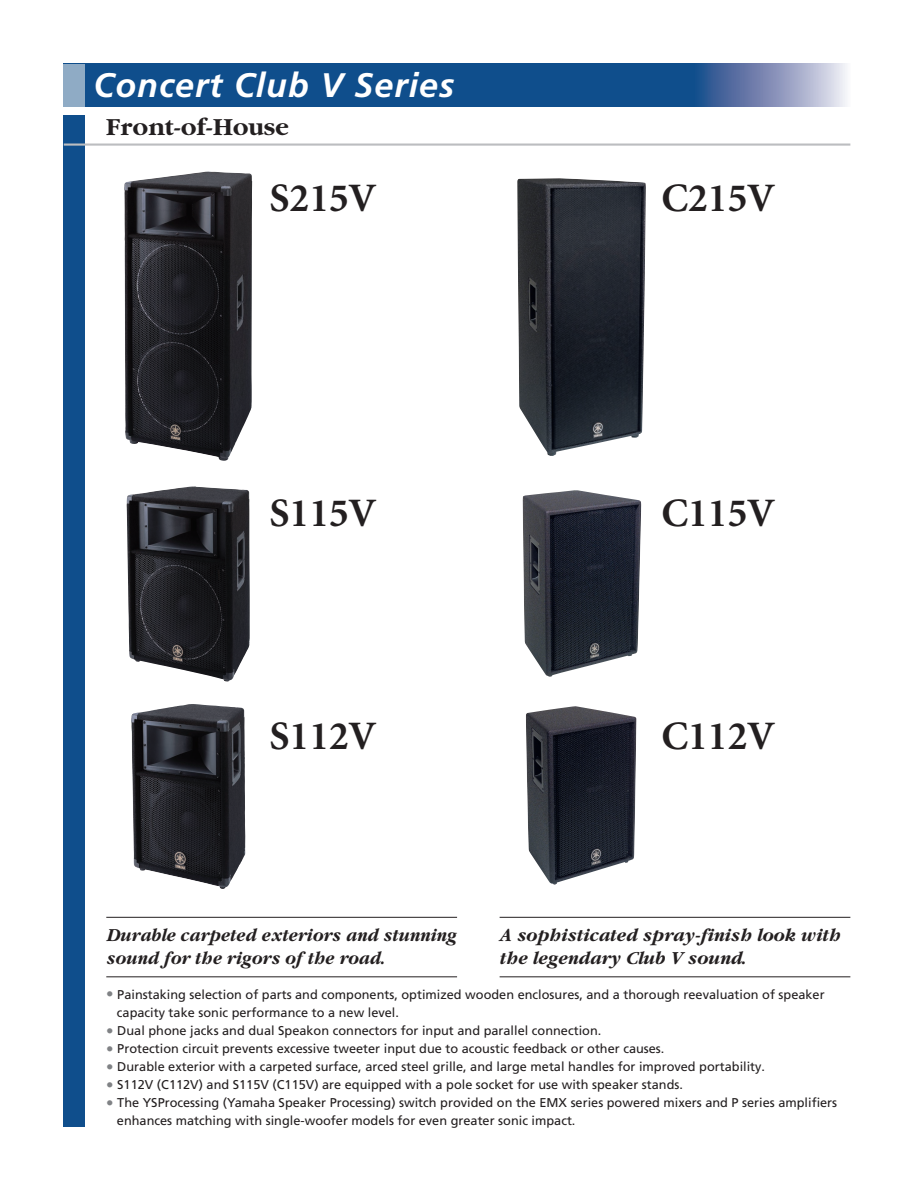
<style>
.page{position:relative;width:918px;height:1188px;background:#fff}
.page>*{position:absolute;margin:0;border:0;box-sizing:border-box;transform-origin:0 0}
.t1{font:700 40.35px "Minion";color:#231f20}
.t2{font:italic 700 34.05px "Frutiger";letter-spacing:.03em;color:#fff}
.t3{font:700 25.5px "Garamond";color:#231f20}
.t4{font:italic 700 19.2px/23.4px "Garamond";color:#231f20;scale:.93 1}
.t5{font:italic 700 19.2px/23.4px "Garamond";color:#231f20}
.t6{font:12.75px/18.1px "Frutiger";color:#231f20}
.s1{font-size:14.85px;color:#808285}
</style>
<div class="page">
<svg style="left:85px;top:64px;width:762px;height:42px;background:#265b95"></svg>
<div style="left:64px;top:115px;width:21px;height:1012px;background:#0f4e8c"></div>
<hr style="left:106px;top:977px;width:351px;height:1px;background:#231f20">
<hr style="left:106px;top:917px;width:351px;height:1px;background:#231f20">
<img style="left:517px;top:178px;width:129px;height:278px">
<img style="left:523px;top:490px;width:118px;height:187px">
<img style="left:526px;top:706px;width:110px;height:179px">
<hr style="left:500px;top:977px;width:350px;height:1px;background:#231f20">
<hr style="left:500px;top:917px;width:350px;height:1px;background:#231f20">
<div style="left:64px;top:64px;width:21px;height:42px;background:#8fabc5"></div>
<img style="left:124px;top:172px;width:128px;height:289px">
<img style="left:127px;top:486px;width:123px;height:196px">
<img style="left:131px;top:704px;width:114px;height:185px">
<hr style="left:64px;top:144px;width:786px;height:2px;background:#bcbdc0">
<h2 class="t2" style="left:94px;top:65px;width:362px">Concert Club V Series</h2>
<h3 class="t3" style="left:106px;top:114px;width:184px">Front-of-House</h3>
<h1 class="t1" style="left:270px;top:177px;width:108px">S215V</h1>
<h1 class="t1" style="left:661px;top:177px;width:115px">C215V</h1>
<h1 class="t1" style="left:270px;top:492px;width:108px">S115V</h1>
<h1 class="t1" style="left:661px;top:492px;width:115px">C115V</h1>
<h1 class="t1" style="left:270px;top:716px;width:108px">S112V</h1>
<h1 class="t1" style="left:661px;top:716px;width:115px">C112V</h1>
<h3 class="t4" style="left:106px;top:923px;width:378px">Durable carpeted exteriors and stunning sound for the rigors of the road.</h3>
<h3 class="t5" style="left:500px;top:923px;width:342px">A sophisticated spray-finish look with the legendary Club V sound.</h3>
<p class="t6" style="left:117px;top:985px;width:709px;text-indent:-11px"><span class="s1">•</span> Painstaking selection of parts and components, optimized wooden enclosures, and a thorough reevaluation of speaker capacity take sonic performance to a new level.</p>
<p class="t6" style="left:106px;top:1021px;width:497px"><span class="s1">•</span> Dual phone jacks and dual Speakon connectors for input and parallel connection.</p>
<p class="t6" style="left:106px;top:1039px;width:560px"><span class="s1">•</span> Protection circuit prevents excessive tweeter input due to acoustic feedback or other causes.</p>
<p class="t6" style="left:106px;top:1058px;width:660px"><span class="s1">•</span> Durable exterior with a carpeted surface, arced steel grille, and large metal handles for improved portability.</p>
<p class="t6" style="left:106px;top:1076px;width:578px"><span class="s1">•</span> S112V (C112V) and S115V (C115V) are equipped with a pole socket for use with speaker stands.</p>
<p class="t6" style="left:117px;top:1094px;width:722px;text-indent:-11px"><span class="s1">•</span> The YSProcessing (Yamaha Speaker Processing) switch provided on the EMX series powered mixers and P series amplifiers enhances matching with single-woofer models for even greater sonic impact.</p>
</div>
